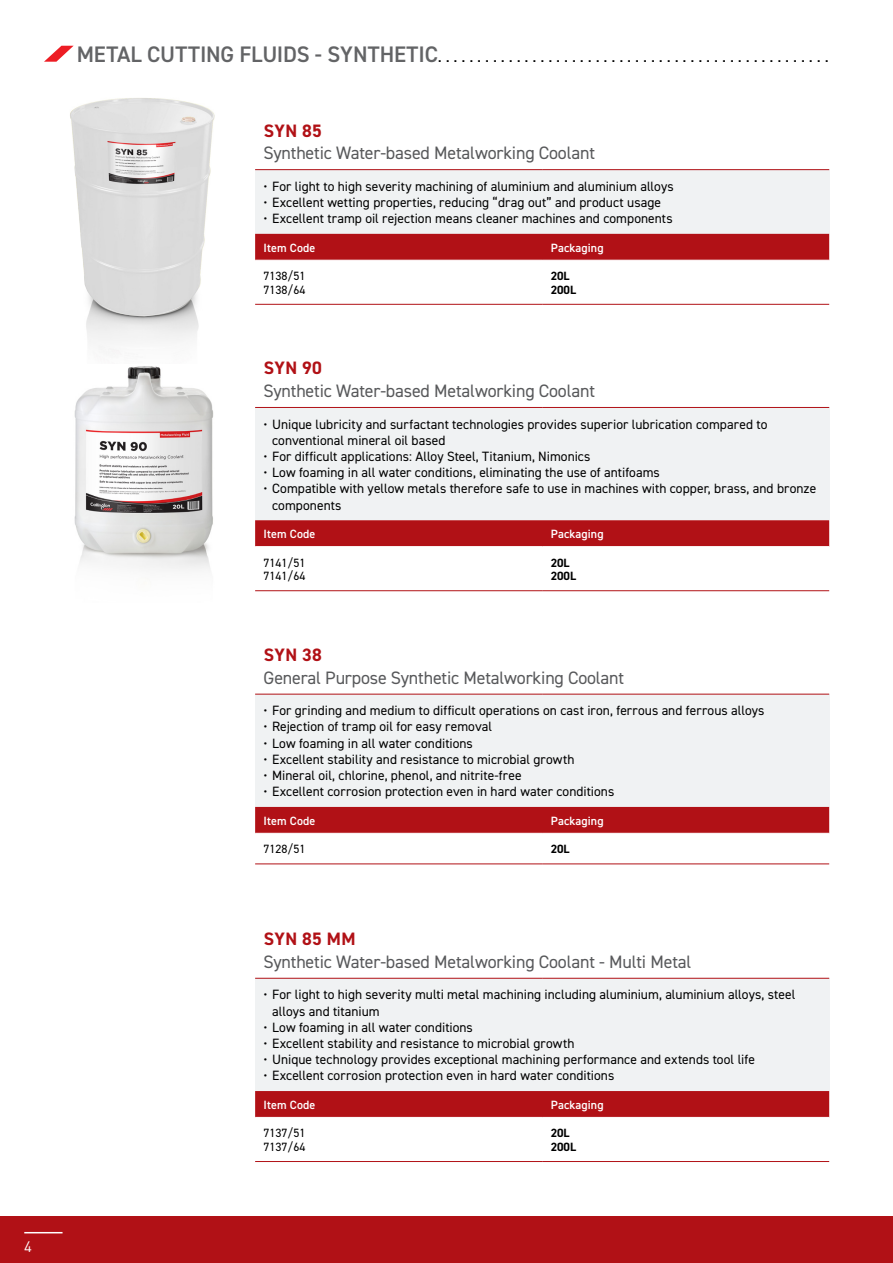
<style>
.page{position:relative;width:893px;height:1263px;background:#fff}
.page>*{position:absolute;margin:0;border:0;box-sizing:border-box;transform-origin:0 0}
.t1{font:300 22.5px "DIN2014";color:#000}
.t2{font:18px "DIN2014";letter-spacing:-.01em;color:#58595b}
.t3{font:700 18px "DIN2014";letter-spacing:.02em;color:#b11116}
.t4{font:15px "DIN Pro";color:#fff}
.t5{font:13.5px/16.2px "DIN2014";color:#000}
.t6{font:600 12px "DIN2014";letter-spacing:.01em;color:#fff}
.t7{font:12px/13.5px "DIN2014";color:#000}
.t8{font:700 12px/13.5px "DIN2014";color:#000}
.s1{font-weight:600;color:#636466}
</style>
<div class="page">
<div style="left:0;top:1216px;width:893px;height:47px;background:#b11116"></div>
<hr style="left:24px;top:1232px;width:39px;height:1px;background:#fff">
<div style="left:255px;top:170px;width:574px;height:64px;background:#f0f2f3"></div>
<div style="left:255px;top:234px;width:574px;height:26px;background:#b11116"></div>
<hr style="left:255px;top:169px;width:287px;height:1px;background:#b11116">
<hr style="left:542px;top:169px;width:287px;height:1px;background:#b11116">
<hr style="left:255px;top:304px;width:287px;height:1px;background:#b11116">
<hr style="left:542px;top:304px;width:287px;height:1px;background:#b11116">
<img style="left:70px;top:98px;width:145px;height:218px">
<img style="left:74px;top:366px;width:140px;height:205px">
<div style="left:255px;top:407px;width:574px;height:113px;background:#f0f2f3"></div>
<div style="left:255px;top:520px;width:574px;height:26px;background:#b11116"></div>
<hr style="left:255px;top:407px;width:287px;height:1px;background:#b11116">
<hr style="left:542px;top:407px;width:287px;height:1px;background:#b11116">
<hr style="left:255px;top:590px;width:287px;height:1px;background:#b11116">
<hr style="left:542px;top:590px;width:287px;height:1px;background:#b11116">
<div style="left:255px;top:694px;width:574px;height:113px;background:#f0f2f3"></div>
<svg style="left:255px;top:807px;width:574px;height:27px;background:#b41b1f"></svg>
<hr style="left:255px;top:694px;width:287px;height:1px;background:#b11116">
<hr style="left:542px;top:694px;width:287px;height:1px;background:#b11116">
<hr style="left:255px;top:863px;width:287px;height:1px;background:#b11116">
<hr style="left:542px;top:863px;width:287px;height:1px;background:#b11116">
<div style="left:255px;top:978px;width:574px;height:113px;background:#f0f2f3"></div>
<svg style="left:255px;top:1091px;width:574px;height:26px;background:#b11217"></svg>
<hr style="left:255px;top:978px;width:287px;height:1px;background:#b11116">
<hr style="left:542px;top:978px;width:287px;height:1px;background:#b11116">
<hr style="left:255px;top:1161px;width:287px;height:1px;background:#b11116">
<hr style="left:542px;top:1161px;width:287px;height:1px;background:#b11116">
<svg style="left:44px;top:46px;width:30px;height:16px"></svg>
<p class="t4" style="left:24px;top:1235px;width:9px">4</p>
<h1 class="t1" style="left:77px;top:40px;width:754px"><span class="s1">METAL CUTTING FLUIDS - SYNTHETIC</span>..................................................</h1>
<h2 class="t3" style="left:264px;top:118px;width:60px">SYN 85</h2>
<h2 class="t2" style="left:264px;top:142px;width:333px">Synthetic Water-based Metalworking Coolant</h2>
<p class="t5" style="left:264px;top:178px;width:412px">• For light to high severity machining of aluminium and aluminium alloys</p>
<p class="t5" style="left:264px;top:194px;width:399px">• Excellent wetting properties, reducing “drag out” and product usage</p>
<p class="t5" style="left:264px;top:210px;width:411px">• Excellent tramp oil rejection means cleaner machines and components</p>
<p class="t6" style="left:264px;top:240px;width:53px">Item Code</p>
<p class="t6" style="left:551px;top:240px;width:54px">Packaging</p>
<p class="t7" style="left:264px;top:269px;width:43px">7138/51<br>7138/64</p>
<p class="t8" style="left:551px;top:269px;width:27px">20L<br>200L</p>
<h2 class="t3" style="left:264px;top:356px;width:60px">SYN 90</h2>
<h2 class="t2" style="left:264px;top:379px;width:333px">Synthetic Water-based Metalworking Coolant</h2>
<p class="t5" style="left:272px;top:416px;width:497px;text-indent:-9px">• Unique lubricity and surfactant technologies provides superior lubrication compared to conventional mineral oil based</p>
<p class="t5" style="left:264px;top:448px;width:328px">• For difficult applications: Alloy Steel, Titanium, Nimonics</p>
<p class="t5" style="left:264px;top:464px;width:398px">• Low foaming in all water conditions, eliminating the use of antifoams</p>
<p class="t5" style="left:272px;top:480px;width:546px;text-indent:-9px">• Compatible with yellow metals therefore safe to use in machines with copper, brass, and bronze components</p>
<p class="t6" style="left:264px;top:526px;width:53px">Item Code</p>
<p class="t6" style="left:551px;top:526px;width:54px">Packaging</p>
<p class="t7" style="left:264px;top:555px;width:43px">7141/51<br>7141/64</p>
<p class="t8" style="left:551px;top:555px;width:27px">20L<br>200L</p>
<h2 class="t3" style="left:264px;top:643px;width:60px">SYN 38</h2>
<h2 class="t2" style="left:264px;top:666px;width:362px">General Purpose Synthetic Metalworking Coolant</h2>
<p class="t5" style="left:264px;top:702px;width:502px">• For grinding and medium to difficult operations on cast iron, ferrous and ferrous alloys</p>
<p class="t5" style="left:264px;top:718px;width:230px">• Rejection of tramp oil for easy removal</p>
<p class="t5" style="left:264px;top:735px;width:211px">• Low foaming in all water conditions</p>
<p class="t5" style="left:264px;top:751px;width:312px">• Excellent stability and resistance to microbial growth</p>
<p class="t5" style="left:264px;top:767px;width:260px">• Mineral oil, chlorine, phenol, and nitrite-free</p>
<p class="t5" style="left:264px;top:783px;width:352px">• Excellent corrosion protection even in hard water conditions</p>
<p class="t6" style="left:264px;top:813px;width:53px">Item Code</p>
<p class="t6" style="left:551px;top:813px;width:54px">Packaging</p>
<p class="t7" style="left:264px;top:842px;width:43px">7128/51</p>
<p class="t8" style="left:551px;top:842px;width:21px">20L</p>
<h2 class="t3" style="left:264px;top:927px;width:93px">SYN 85 MM</h2>
<h2 class="t2" style="left:264px;top:950px;width:429px">Synthetic Water-based Metalworking Coolant - Multi Metal</h2>
<p class="t5" style="left:272px;top:986px;width:525px;text-indent:-9px">• For light to high severity multi metal machining including aluminium, aluminium alloys, steel alloys and titanium</p>
<p class="t5" style="left:264px;top:1019px;width:211px">• Low foaming in all water conditions</p>
<p class="t5" style="left:264px;top:1035px;width:312px">• Excellent stability and resistance to microbial growth</p>
<p class="t5" style="left:264px;top:1051px;width:493px">• Unique technology provides exceptional machining performance and extends tool life</p>
<p class="t5" style="left:264px;top:1067px;width:352px">• Excellent corrosion protection even in hard water conditions</p>
<p class="t6" style="left:264px;top:1097px;width:53px">Item Code</p>
<p class="t6" style="left:551px;top:1097px;width:54px">Packaging</p>
<p class="t7" style="left:264px;top:1126px;width:43px">7137/51<br>7137/64</p>
<p class="t8" style="left:551px;top:1126px;width:27px">20L<br>200L</p>
</div>
